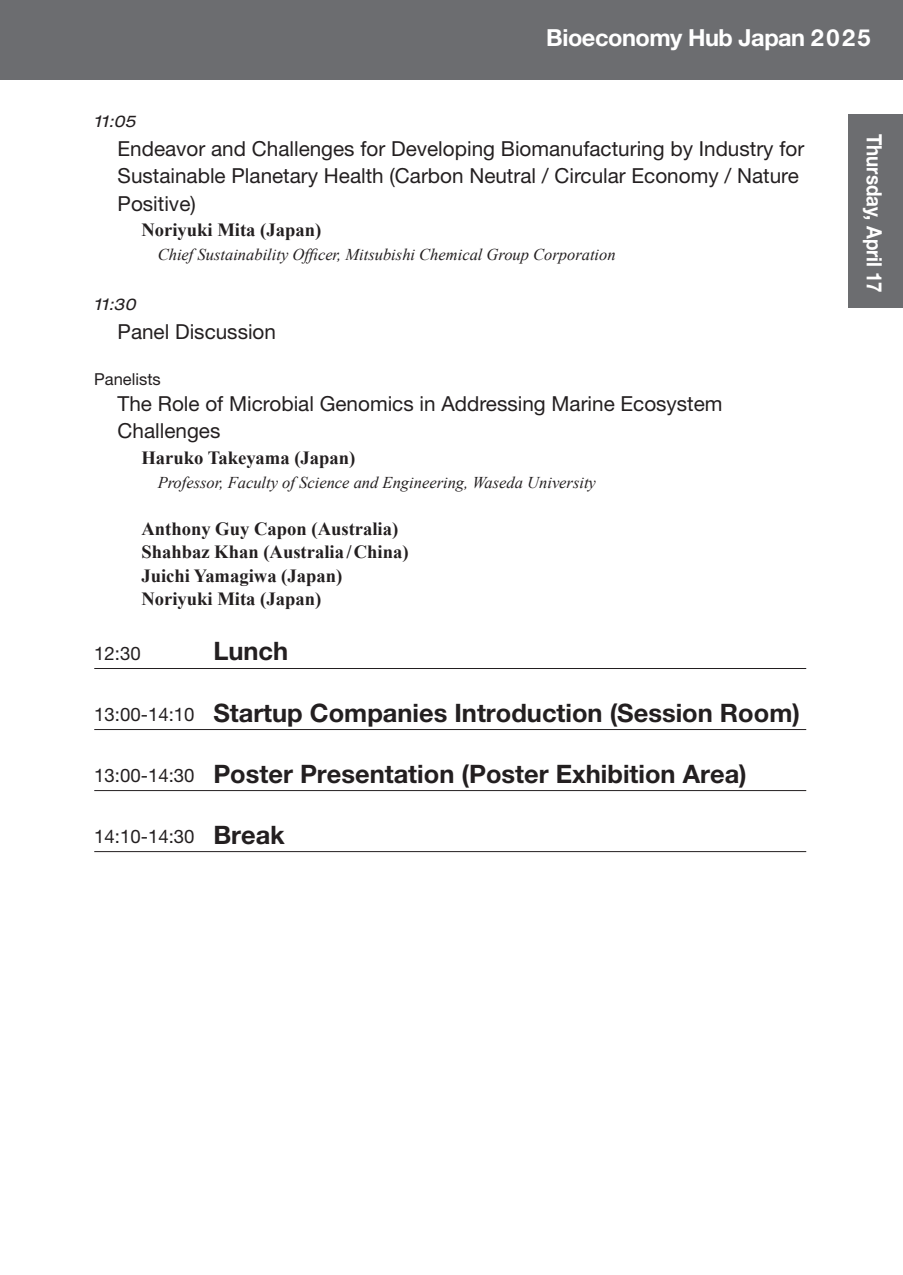
<style>
.page{position:relative;width:903px;height:1275px;background:#fff}
.page>*{position:absolute;margin:0;border:0;box-sizing:border-box;transform-origin:0 0}
.t1{font:700 25.38px "Helvetica Neue LT Std";color:#231f20}
.t2{font:700 23.62px "Helvetica Neue LT Std";letter-spacing:-.02em;color:#fff}
.t3{font:700 21px "Helvetica Neue LT Std";letter-spacing:-.005em;color:#fff;scale:.89 1}
.t4{font:20.65px/27.3px "Helvetica Neue LT Std";color:#231f20}
.t5{font:700 18.55px/23.6px "Times New Roman";color:#231f20}
.t6{font:18.55px "Helvetica Neue LT Std";color:#231f20}
.t7{font:italic 16.45px "Times New Roman";color:#231f20}
.t8{font:16.45px "Helvetica Neue LT Std";color:#231f20}
.t9{font:italic expanded 16.1px "Helvetica Neue LT Std";color:#231f20}
.s1{font-weight:400;font-size:18.55px}
.s2{font-weight:700;font-size:25.38px}
</style>
<div class="page">
<hr style="left:94px;top:668px;width:712px;height:1px;background:#231f20">
<hr style="left:94px;top:729px;width:712px;height:1px;background:#231f20">
<hr style="left:94px;top:790px;width:712px;height:1px;background:#231f20">
<hr style="left:94px;top:851px;width:712px;height:1px;background:#231f20">
<div style="left:848px;top:114px;width:55px;height:194px;background:#6c6d70"></div>
<div style="left:0;top:0;width:903px;height:79px;background:#6c6d70"></div>
<p class="t2" style="left:546px;top:23px;width:326px">Bioeconomy Hub Japan 2025</p>
<p class="t9" style="left:94px;top:112px;width:43px">11:05</p>
<p class="t4" style="left:118px;top:135px;width:688px">Endeavor and Challenges for Developing Biomanufacturing by Industry for<br>Sustainable Planetary Health (Carbon Neutral / Circular Economy / Nature<br>Positive)</p>
<p class="t5" style="left:141px;top:218px;width:181px">Noriyuki Mita (Japan)</p>
<p class="t7" style="left:158px;top:243px;width:459px">Chief Sustainability Officer, Mitsubishi Chemical Group Corporation</p>
<p class="t9" style="left:94px;top:295px;width:43px">11:30</p>
<p class="t4" style="left:118px;top:318px;width:160px">Panel Discussion</p>
<p class="t8" style="left:94px;top:369px;width:68px">Panelists</p>
<p class="t4" style="left:118px;top:390px;width:606px">The Role of Microbial Genomics in Addressing Marine Ecosystem<br>Challenges</p>
<p class="t5" style="left:141px;top:445px;width:215px">Haruko Takeyama (Japan)</p>
<p class="t7" style="left:158px;top:471px;width:440px">Professor, Faculty of Science and Engineering, Waseda University</p>
<p class="t5" style="left:141px;top:516px;width:269px">Anthony Guy Capon (Australia)<br>Shahbaz Khan (Australia /China)<br>Juichi Yamagiwa (Japan)<br>Noriyuki Mita (Japan)</p>
<p class="t6" style="left:94px;top:642px;width:48px">12:30</p>
<p class="t1" style="left:213px;top:636px;width:76px">Lunch</p>
<p class="t1" style="left:94px;top:697px;width:707px"><span class="s1">13:00-14:10</span> Startup Companies Introduction (Session Room)</p>
<p class="t1" style="left:94px;top:758px;width:654px"><span class="s1">13:00-14:30</span> Poster Presentation (Poster Exhibition Area)</p>
<p class="t6" style="left:94px;top:825px;width:192px">14:10-14:30 <span class="s2">Break</span></p>
<p class="t3" style="left:887px;top:134px;width:180px;rotate:90deg">Thursday, April 17</p>
</div>
